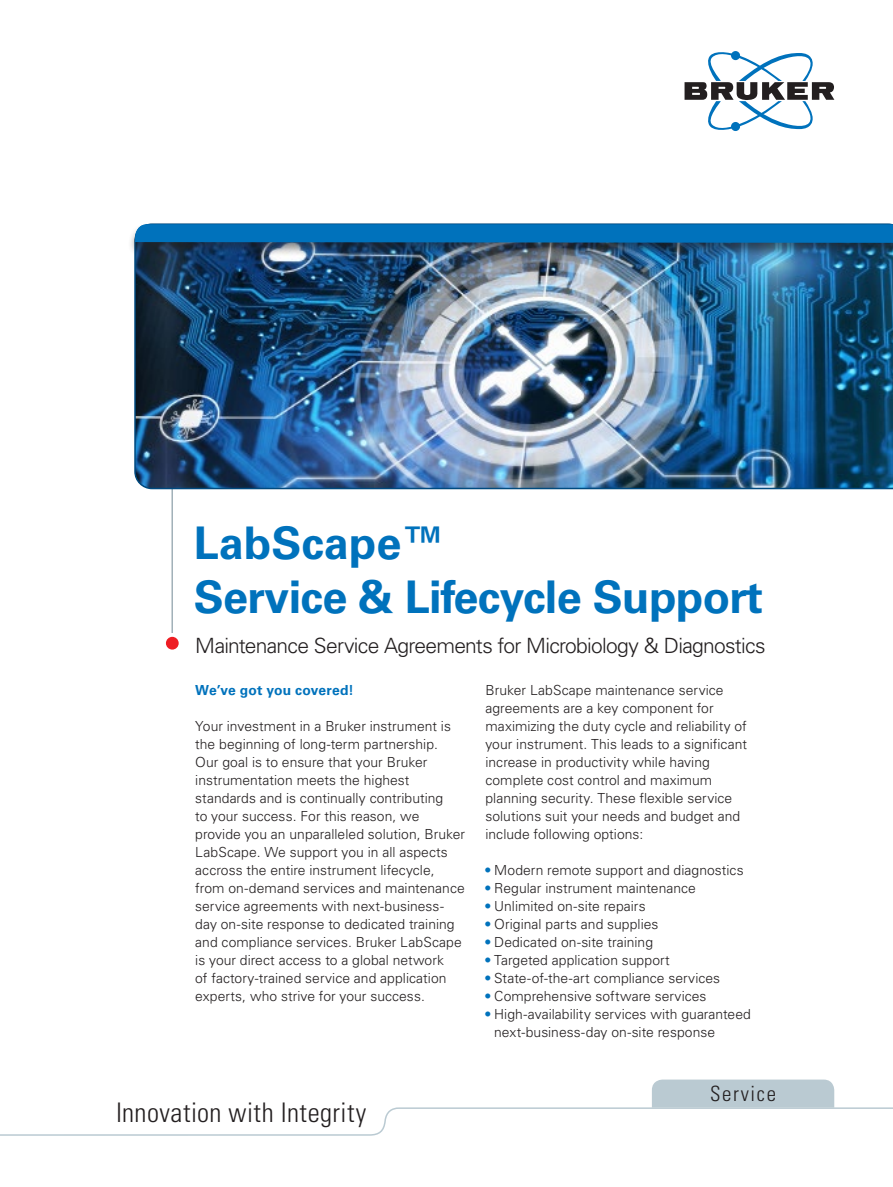
<style>
.page{position:relative;width:893px;height:1187px;background:#fff}
.page>*{position:absolute;margin:0;border:0;box-sizing:border-box;transform-origin:0 0}
.brochure_Headline{font:700 45px "Univers LT Std";letter-spacing:-.015em;color:#0072bc}
.brochure_title-claim{font:300 condensed 27px "Univers LT Std";letter-spacing:.015em;color:#231f20}
.application_body{font:300 21px "Univers LT Std";letter-spacing:-.035em;color:#231f20}
.brochure_title-techn{font:300 condensed 21px "Univers LT Std";letter-spacing:.08em;color:#231f20}
.brochure_body{font:300 13.8px/18px "Univers LT Std";letter-spacing:.005em;color:#231f20}
.application_body-2{font:300 13.8px/18px "Univers LT Std";color:#231f20}
.application_body-3{font:700 13.8px "Univers LT Std";letter-spacing:.01em;color:#0072bc}
.s1{font-weight:700;color:#0072bc}
</style>
<div class="page">
<div style="left:166px;top:636px;width:13px;height:13px;background:#ee1d23;border-radius:50%"></div>
<svg style="left:0;top:1079px;width:893px;height:57px"></svg>
<svg style="left:684px;top:51px;width:150px;height:80px"></svg>
<hr style="left:172px;top:450px;width:1px;height:183px;background:#738a95">
<img style="left:134px;top:257px;width:759px;height:233px">
<div style="left:127px;top:222px;width:766px;height:35px;background:#231f20;opacity:.5"></div>
<div style="left:135px;top:224px;width:758px;height:18px;background:#0072bc"></div>
<p class="brochure_Headline" style="left:194px;top:516px;width:254px">LabScape™</p>
<p class="brochure_Headline" style="left:194px;top:570px;width:571px">Service &amp; Lifecycle Support</p>
<p class="application_body" style="left:195px;top:633px;width:572px">Maintenance Service Agreements for Microbiology &amp; Diagnostics</p>
<p class="application_body-3" style="left:195px;top:682px;width:160px">We’ve got you covered!</p>
<p class="application_body-2" style="left:195px;top:717px;width:271px">Your investment in a Bruker instrument is the beginning of long-term partnership.<br>Our goal is to ensure that your Bruker instrumentation meets the highest standards and is continually contributing<br>to your success. For this reason, we provide you an unparalleled solution, Bruker LabScape. We support you in all aspects accross the entire instrument lifecycle, from on-demand services and maintenance service agreements with next-business&shy;day on-site response to dedicated training and compliance services. Bruker LabScape is your direct access to a global network<br>of factory-trained service and application experts, who strive for your success.</p>
<p class="brochure_title-claim" style="left:116px;top:1095px;width:252px">Innovation with Integrity</p>
<p class="brochure_body" style="left:485px;top:681px;width:263px">Bruker LabScape maintenance service agreements are a key component for maximizing the duty cycle and reliability of your instrument. This leads to a significant increase in productivity while having complete cost control and maximum planning security. These flexible service solutions suit your needs and budget and include following options:</p>
<p class="brochure_body" style="left:485px;top:861px;width:260px"><span class="s1">•</span> Modern remote support and diagnostics</p>
<p class="brochure_body" style="left:485px;top:879px;width:212px"><span class="s1">•</span> Regular instrument maintenance</p>
<p class="brochure_body" style="left:485px;top:897px;width:162px"><span class="s1">•</span> Unlimited on-site repairs</p>
<p class="brochure_body" style="left:485px;top:915px;width:174px"><span class="s1">•</span> Original parts and supplies</p>
<p class="brochure_body" style="left:485px;top:933px;width:169px"><span class="s1">•</span> Dedicated on-site training</p>
<p class="brochure_body" style="left:485px;top:951px;width:186px"><span class="s1">•</span> Targeted application support</p>
<p class="brochure_body" style="left:485px;top:969px;width:236px"><span class="s1">•</span> State-of-the-art compliance services</p>
<p class="brochure_body" style="left:485px;top:987px;width:223px"><span class="s1">•</span> Comprehensive software services</p>
<p class="brochure_body" style="left:494px;top:1005px;width:258px;text-indent:-9px"><span class="s1">•</span> High-availability services with guaranteed next-business-day on-site response</p>
<p class="brochure_title-techn" style="left:710px;top:1080px;width:68px">Service</p>
</div>
